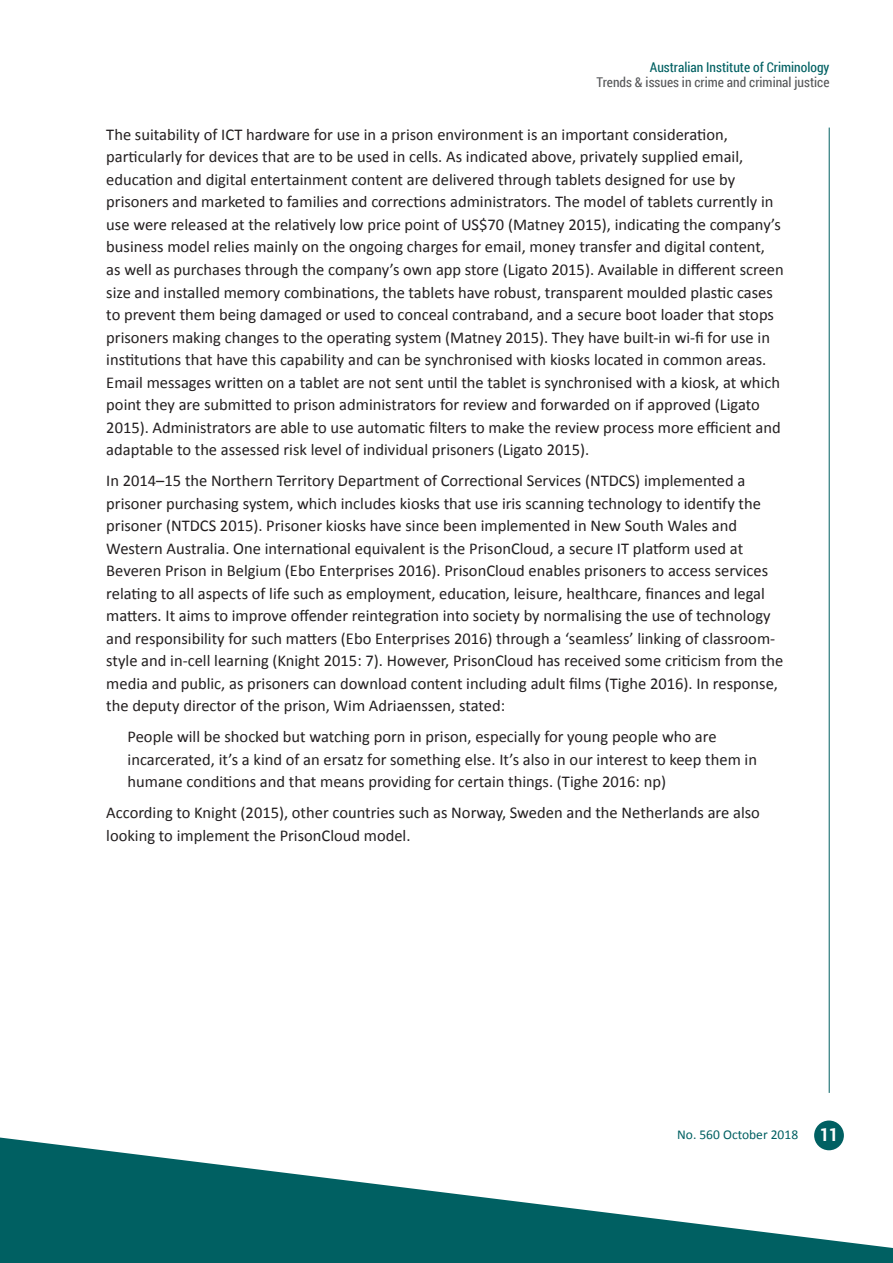
<style>
.page{position:relative;width:893px;height:1263px;background:#fff}
.page>*{position:absolute;margin:0;border:0;box-sizing:border-box;transform-origin:0 0}
.t1{font:16.5px/22.5px "Calibri";color:#231f20}
.t2{font:13.5px "Roboto Condensed";color:#57585a}
.t3{font:13.5px "Roboto Condensed";color:#006062}
.t4{font:13.5px "Calibri";color:#006062}
.s1{font-family:"Roboto Condensed";font-weight:700;font-size:18px;color:#fff}
</style>
<div class="page">
<hr style="left:829px;top:128px;width:1px;height:965px;background:#006062">
<div style="left:814px;top:1120px;width:30px;height:30px;background:#006062;border-radius:50%"></div>
<svg style="left:0;top:1137px;width:893px;height:126px;fill:#006062"></svg>
<p class="t3" style="left:650px;top:58px;width:181px">Australian Institute of Criminology</p>
<p class="t2" style="left:597px;top:73px;width:234px">Trends &amp; issues in crime and criminal justice</p>
<p class="t1" style="left:106px;top:123px;width:679px">The suitability of ICT hardware for use in a prison environment is an important consideration, particularly for devices that are to be used in cells. As indicated above, privately supplied email, education and digital entertainment content are delivered through tablets designed for use by prisoners and marketed to families and corrections administrators. The model of tablets currently in use were released at the relatively low price point of US$70 (Matney 2015), indicating the company’s business model relies mainly on the ongoing charges for email, money transfer and digital content,<br>as well as purchases through the company’s own app store (Ligato 2015). Available in different screen size and installed memory combinations, the tablets have robust, transparent moulded plastic cases to prevent them being damaged or used to conceal contraband, and a secure boot loader that stops prisoners making changes to the operating system (Matney 2015). They have built-in wi-fi for use in institutions that have this capability and can be synchronised with kiosks located in common areas.<br>Email messages written on a tablet are not sent until the tablet is synchronised with a kiosk, at which point they are submitted to prison administrators for review and forwarded on if approved (Ligato 2015). Administrators are able to use automatic filters to make the review process more efficient and adaptable to the assessed risk level of individual prisoners (Ligato 2015).</p>
<p class="t1" style="left:106px;top:469px;width:679px">In 2014–15 the Northern Territory Department of Correctional Services (NTDCS) implemented a prisoner purchasing system, which includes kiosks that use iris scanning technology to identify the prisoner (NTDCS 2015). Prisoner kiosks have since been implemented in New South Wales and Western Australia. One international equivalent is the PrisonCloud, a secure IT platform used at Beveren Prison in Belgium (Ebo Enterprises 2016). PrisonCloud enables prisoners to access services relating to all aspects of life such as employment, education, leisure, healthcare, finances and legal matters. It aims to improve offender reintegration into society by normalising the use of technology and responsibility for such matters (Ebo Enterprises 2016) through a ‘seamless’ linking of classroom&shy;style and in-cell learning (Knight 2015: 7). However, PrisonCloud has received some criticism from the media and public, as prisoners can download content including adult films (Tighe 2016). In response, the deputy director of the prison, Wim Adriaenssen, stated:</p>
<p class="t1" style="left:128px;top:725px;width:631px">People will be shocked but watching porn in prison, especially for young people who are incarcerated, it’s a kind of an ersatz for something else. It’s also in our interest to keep them in humane conditions and that means providing for certain things. (Tighe 2016: np)</p>
<p class="t1" style="left:106px;top:801px;width:655px">According to Knight (2015), other countries such as Norway, Sweden and the Netherlands are also looking to implement the PrisonCloud model.</p>
<p class="t4" style="left:677px;top:1126px;width:162px">No. 560 October 2018 <span class="s1">11</span></p>
</div>
